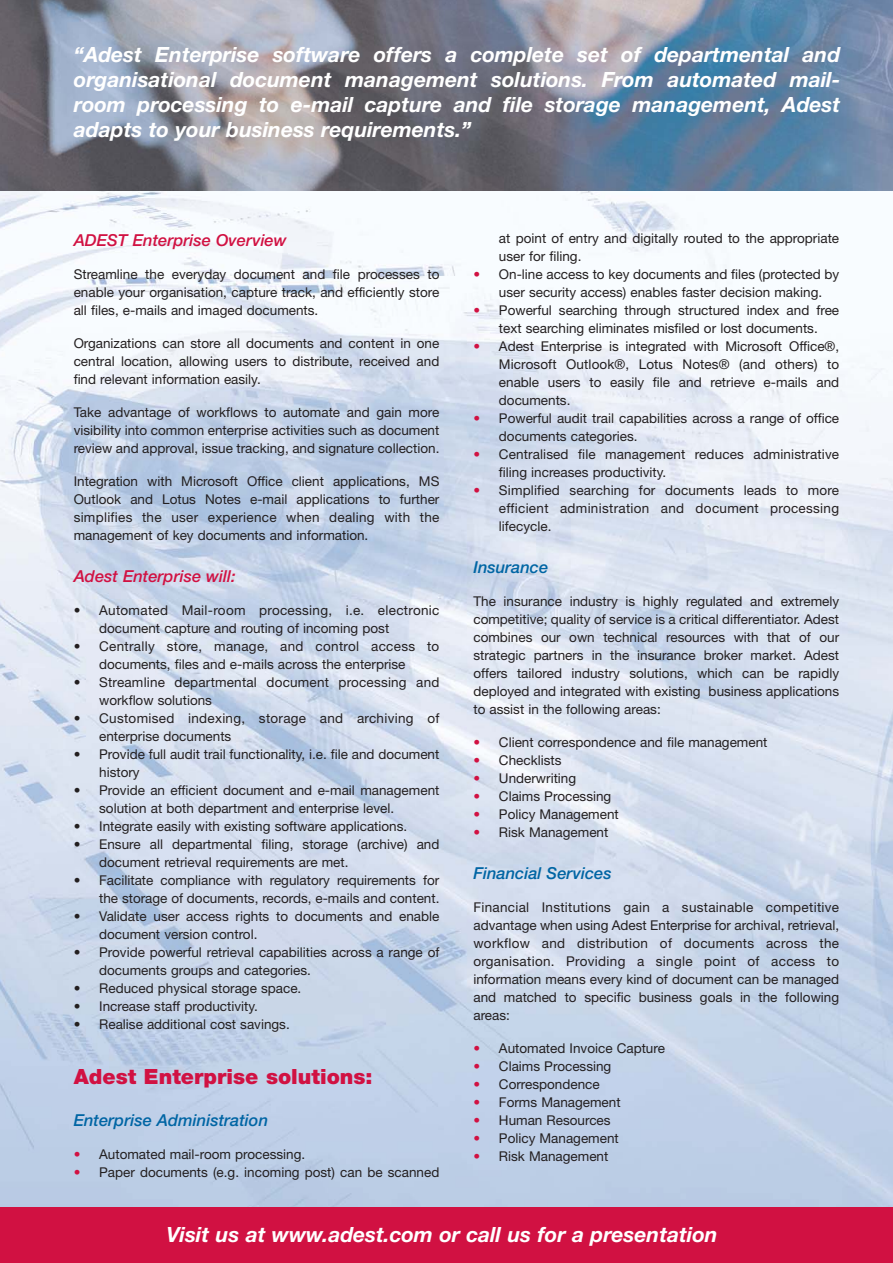
<style>
.page{position:relative;width:893px;height:1263px;background:#fff}
.page>*{position:absolute;margin:0;border:0;box-sizing:border-box;transform-origin:0 0}
.t1{font:italic 700 21px/25.2px "Helvetica Neue";color:#fff;text-align:justify}
.t2{font:900 21px "Helvetica Neue";color:#d11142}
.t3{font:italic 500 16.5px "Helvetica Neue";color:#0065a4}
.t4{font:italic 500 16.5px "Helvetica Neue";color:#d11142}
.t5{font:13.5px/18px "Helvetica Neue";color:#231f20}
.t6{font:13.5px/18px "Helvetica Neue";letter-spacing:.02em;color:#231f20}
.s1{color:#d11142}
</style>
<div class="page">
<img style="left:0;top:190px;width:893px;height:1018px">
<img style="left:0;top:0;width:893px;height:190px">
<div style="left:0;top:1208px;width:893px;height:55px;background:#d11142"></div>
<p class="t1" style="left:74px;top:44px;width:768px">“Adest Enterprise software offers a complete set of departmental and organisational document management solutions. From automated mail&shy;room processing to e-mail capture and file storage management, Adest adapts to your business requirements.”</p>
<p class="t4" style="left:74px;top:234px;width:214px">ADEST Enterprise Overview</p>
<p class="t5" style="left:74px;top:266px;width:367px;text-align:justify">Streamline the everyday document and file processes to enable your organisation, capture track, and efficiently store all files, e-mails and imaged documents.</p>
<p class="t5" style="left:74px;top:335px;width:367px;text-align:justify">Organizations can store all documents and content in one central location, allowing users to distribute, received and find relevant information easily.</p>
<p class="t5" style="left:74px;top:404px;width:367px;text-align:justify">Take advantage of workflows to automate and gain more visibility into common enterprise activities such as document review and approval, issue tracking, and signature collection.</p>
<p class="t5" style="left:74px;top:473px;width:367px;text-align:justify">Integration with Microsoft Office client applications, MS Outlook and Lotus Notes e-mail applications to further simplifies the user experience when dealing with the management of key documents and information.</p>
<p class="t4" style="left:74px;top:570px;width:163px">Adest Enterprise will:</p>
<p class="t5" style="left:99px;top:602px;width:342px;text-indent:-26px">• Automated Mail-room processing, i.e. electronic document capture and routing of incoming post</p>
<p class="t5" style="left:99px;top:638px;width:342px;text-indent:-26px">• Centrally store, manage, and control access to documents, files and e-mails across the enterprise</p>
<p class="t5" style="left:99px;top:674px;width:342px;text-indent:-26px">• Streamline departmental document processing and workflow solutions</p>
<p class="t6" style="left:99px;top:710px;width:342px;text-indent:-26px">• Customised indexing, storage and archiving of enterprise documents</p>
<p class="t5" style="left:99px;top:746px;width:342px;text-indent:-26px">• Provide full audit trail functionality, i.e. file and document history</p>
<p class="t5" style="left:99px;top:782px;width:342px;text-indent:-26px">• Provide an efficient document and e-mail management solution at both department and enterprise level.</p>
<p class="t5" style="left:74px;top:818px;width:335px">• Integrate easily with existing software applications.</p>
<p class="t5" style="left:99px;top:836px;width:342px;text-indent:-26px">• Ensure all departmental filing, storage (archive) and document retrieval requirements are met.</p>
<p class="t5" style="left:74px;top:872px;width:367px;text-align:right">• Facilitate compliance with regulatory requirements for the storage of documents, records, e-mails and content.</p>
<p class="t5" style="left:99px;top:908px;width:342px;text-indent:-26px">• Validate user access rights to documents and enable document version control.</p>
<p class="t5" style="left:99px;top:944px;width:342px;text-indent:-26px">• Provide powerful retrieval capabilities across a range of documents groups and categories.</p>
<p class="t5" style="left:74px;top:980px;width:229px">• Reduced physical storage space.</p>
<p class="t5" style="left:74px;top:998px;width:186px">• Increase staff productivity.</p>
<p class="t5" style="left:74px;top:1016px;width:218px">• Realise additional cost savings.</p>
<h1 class="t2" style="left:74px;top:1069px;width:300px">Adest Enterprise solutions:</h1>
<p class="t3" style="left:74px;top:1114px;width:196px">Enterprise Administration</p>
<p class="t5" style="left:74px;top:1147px;width:233px"><span class="s1">•</span> Automated mail-room processing.</p>
<p class="t5" style="left:74px;top:1165px;width:367px"><span class="s1">•</span> Paper documents (e.g. incoming post) can be scanned</p>
<p class="t5" style="left:499px;top:231px;width:342px">at point of entry and digitally routed to the appropriate user for filing.</p>
<p class="t5" style="left:499px;top:267px;width:342px;text-indent:-26px"><span class="s1">•</span> On-line access to key documents and files (protected by user security access) enables faster decision making.</p>
<p class="t5" style="left:473px;top:303px;width:367px;text-align:center"><span class="s1">•</span> Powerful searching through structured index and free text searching eliminates misfiled or lost documents.</p>
<p class="t5" style="left:499px;top:339px;width:342px;text-align:justify;text-indent:-26px"><span class="s1">•</span> Adest Enterprise is integrated with Microsoft Office®, Microsoft Outlook®, Lotus Notes® (and others) to enable users to easily file and retrieve e-mails and documents.</p>
<p class="t5" style="left:499px;top:411px;width:342px;text-indent:-26px"><span class="s1">•</span> Powerful audit trail capabilities across a range of office documents categories.</p>
<p class="t5" style="left:499px;top:447px;width:342px;text-indent:-26px"><span class="s1">•</span> Centralised file management reduces administrative filing increases productivity.</p>
<p class="t5" style="left:499px;top:483px;width:342px;text-align:justify;text-indent:-26px"><span class="s1">•</span> Simplified searching for documents leads to more efficient administration and document processing lifecycle.</p>
<p class="t3" style="left:473px;top:562px;width:76px">Insurance</p>
<p class="t5" style="left:473px;top:594px;width:367px;text-align:justify">The insurance industry is highly regulated and extremely competitive; quality of service is a critical differentiator. Adest combines our own technical resources with that of our strategic partners in the insurance broker market. Adest offers tailored industry solutions, which can be rapidly deployed and integrated with existing business applications to assist in the following areas:</p>
<p class="t5" style="left:473px;top:735px;width:296px"><span class="s1">•</span> Client correspondence and file management</p>
<p class="t5" style="left:473px;top:753px;width:90px"><span class="s1">•</span> Checklists</p>
<p class="t5" style="left:473px;top:771px;width:104px"><span class="s1">•</span> Underwriting</p>
<p class="t5" style="left:473px;top:789px;width:139px"><span class="s1">•</span> Claims Processing</p>
<p class="t5" style="left:473px;top:807px;width:147px"><span class="s1">•</span> Policy Management</p>
<p class="t5" style="left:473px;top:825px;width:136px"><span class="s1">•</span> Risk Management</p>
<p class="t3" style="left:473px;top:868px;width:140px">Financial Services</p>
<p class="t5" style="left:473px;top:900px;width:367px;text-align:justify">Financial Institutions gain a sustainable competitive advantage when using Adest Enterprise for archival, retrieval, workflow and distribution of documents across the organisation. Providing a single point of access to information means every kind of document can be managed and matched to specific business goals in the following areas:</p>
<p class="t5" style="left:473px;top:1041px;width:193px"><span class="s1">•</span> Automated Invoice Capture</p>
<p class="t5" style="left:473px;top:1059px;width:139px"><span class="s1">•</span> Claims Processing</p>
<p class="t5" style="left:473px;top:1077px;width:128px"><span class="s1">•</span> Correspondence</p>
<p class="t5" style="left:473px;top:1095px;width:149px"><span class="s1">•</span> Forms Management</p>
<p class="t5" style="left:473px;top:1113px;width:139px"><span class="s1">•</span> Human Resources</p>
<p class="t5" style="left:473px;top:1131px;width:147px"><span class="s1">•</span> Policy Management</p>
<p class="t5" style="left:473px;top:1149px;width:136px"><span class="s1">•</span> Risk Management</p>
<h1 class="t1" style="left:166px;top:1224px;width:553px">Visit us at www.adest.com or call us for a presentation</h1>
</div>
